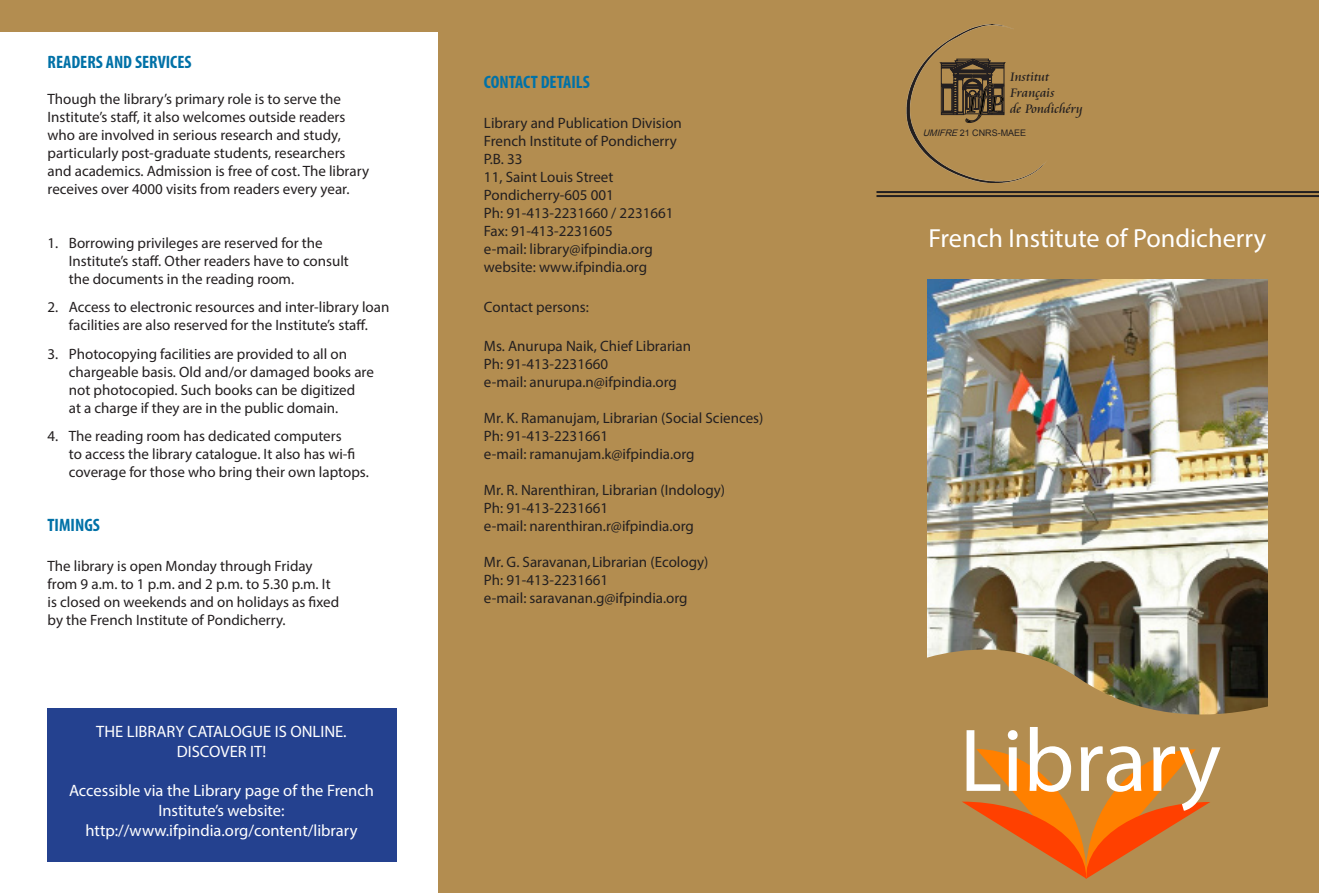
<style>
.page{position:relative;width:1319px;height:893px;background:#fff}
.page>*{position:absolute;margin:0;border:0;box-sizing:border-box;transform-origin:0 0}
.t1{font:90px "Myriad Pro";color:#fff}
.t2{font:26.25px "Myriad Pro";color:#fff}
.t3{font:26.25px "Cataneo BT";color:#040503}
.t4{font:700 condensed 18px "Myriad Pro";color:#0071a7}
.box{font:16.5px/19.8px "Myriad Pro";color:#fff;text-align:center}
.general_paragraph{font:15px/18px "Myriad Pro";color:#231f20}
.t5{font:13.5px "Cataneo BT";color:#231f20}
.t6{font:9px "Arial";color:#231f20}
.s1{font-size:33.6px}
.s2{font-style:italic}
</style>
<div class="page">
<div style="left:438px;top:0;width:880px;height:893px;background:#b38d50"></div>
<img style="left:927px;top:279px;width:340px;height:335px">
<div style="left:0;top:0;width:438px;height:32px;background:#b38d50"></div>
<img style="left:927px;top:614px;width:341px;height:101px">
<hr style="left:876px;top:191px;width:442px;height:2px;background:#231f20">
<hr style="left:876px;top:195px;width:442px;height:2px;background:#231f20">
<svg style="left:962px;top:749px;width:248px;height:130px"></svg>
<div style="left:48px;top:708px;width:349px;height:154px;background:#24418f"></div>
<img style="left:906px;top:25px;width:140px;height:158px">
<svg style="left:939px;top:59px;width:66px;height:64px"></svg>
<p class="t4" style="left:48px;top:50px;width:145px">READERS AND SERVICES</p>
<p class="general_paragraph" style="left:48px;top:89px;width:323px">Though the library’s primary role is to serve the Institute’s staff, it also welcomes outside readers who are involved in serious research and study, particularly post-graduate students, researchers and academics. Admission is free of cost. The library receives over 4000 visits from readers every year.</p>
<p class="general_paragraph" style="left:69px;top:233px;width:281px;text-indent:-21px">1. Borrowing privileges are reserved for the<br>Institute’s staff. Other readers have to consult the documents in the reading room.</p>
<p class="general_paragraph" style="left:48px;top:298px;width:343px;text-align:center">2. Access to electronic resources and inter-library loan facilities are also reserved for the Institute’s staff.</p>
<p class="general_paragraph" style="left:69px;top:344px;width:306px;text-indent:-21px">3. Photocopying facilities are provided to all on chargeable basis. Old and/or damaged books are not photocopied. Such books can be digitized<br>at a charge if they are in the public domain.</p>
<p class="general_paragraph" style="left:69px;top:427px;width:301px;text-indent:-21px">4. The reading room has dedicated computers<br>to access the library catalogue. It also has wi-fi coverage for those who bring their own laptops.</p>
<p class="t4" style="left:48px;top:514px;width:54px">TIMINGS</p>
<p class="general_paragraph" style="left:48px;top:557px;width:293px">The library is open Monday through Friday from 9 a.m. to 1 p.m. and 2 p.m. to 5.30 p.m. It is closed on weekends and on holidays as fixed by the French Institute of Pondicherry.</p>
<p class="box" style="left:96px;top:721px;width:252px">THE LIBRARY CATALOGUE IS ONLINE.</p>
<p class="box" style="left:177px;top:741px;width:91px">DISCOVER IT!</p>
<p class="box" style="left:69px;top:781px;width:306px">Accessible via the Library page of the French<br>Institute’s website:</p>
<p class="box" style="left:85px;top:820px;width:273px">http://www.ifpindia.org/content/library</p>
<p class="t4" style="left:484px;top:71px;width:107px">CONTACT DETAILS</p>
<p class="general_paragraph" style="left:484px;top:114px;width:199px">Library and Publication Division</p>
<p class="general_paragraph" style="left:484px;top:132px;width:194px">French Institute of Pondicherry</p>
<p class="general_paragraph" style="left:484px;top:150px;width:40px">P.B. 33</p>
<p class="general_paragraph" style="left:484px;top:168px;width:131px">11, Saint Louis Street</p>
<p class="general_paragraph" style="left:484px;top:186px;width:131px">Pondicherry-605 001</p>
<p class="general_paragraph" style="left:484px;top:204px;width:191px">Ph: 91-413-2231660 / 2231661</p>
<p class="general_paragraph" style="left:484px;top:222px;width:130px">Fax: 91-413-2231605</p>
<p class="general_paragraph" style="left:484px;top:240px;width:170px">e-mail: library@ifpindia.org</p>
<p class="general_paragraph" style="left:484px;top:258px;width:165px">website: www.ifpindia.org</p>
<p class="general_paragraph" style="left:484px;top:297px;width:106px">Contact persons:</p>
<p class="general_paragraph" style="left:484px;top:337px;width:208px">Ms. Anurupa Naik, Chief Librarian</p>
<p class="general_paragraph" style="left:484px;top:355px;width:126px">Ph: 91-413-2231660</p>
<p class="general_paragraph" style="left:484px;top:373px;width:194px">e-mail: anurupa.n@ifpindia.org</p>
<p class="general_paragraph" style="left:484px;top:409px;width:281px">Mr. K. Ramanujam, Librarian (Social Sciences)</p>
<p class="general_paragraph" style="left:484px;top:427px;width:126px">Ph: 91-413-2231661</p>
<p class="general_paragraph" style="left:484px;top:445px;width:212px">e-mail: ramanujam.k@ifpindia.org</p>
<p class="general_paragraph" style="left:484px;top:481px;width:242px">Mr. R. Narenthiran, Librarian (Indology)</p>
<p class="general_paragraph" style="left:484px;top:499px;width:126px">Ph: 91-413-2231661</p>
<p class="general_paragraph" style="left:484px;top:517px;width:211px">e-mail: narenthiran.r@ifpindia.org</p>
<p class="general_paragraph" style="left:484px;top:553px;width:226px">Mr. G. Saravanan,Librarian (Ecology)</p>
<p class="general_paragraph" style="left:484px;top:571px;width:126px">Ph: 91-413-2231661</p>
<p class="general_paragraph" style="left:484px;top:589px;width:205px">e-mail: saravanan.g@ifpindia.org</p>
<p class="t5" style="left:1009px;top:68px;width:41px">Institut</p>
<p class="t5" style="left:1009px;top:84px;width:46px">Français</p>
<p class="t5" style="left:1009px;top:101px;width:74px">de Pondichéry</p>
<h2 class="t3" style="left:967px;top:87px;width:40px">I<span class="s1">f</span>P</h2>
<p class="t6" style="left:922px;top:127px;width:105px"><span class="s2">UMIFRE</span> 21 CNRS-MAEE</p>
<p class="t2" style="left:928px;top:222px;width:339px">French Institute of Pondicherry</p>
<p class="t1" style="left:959px;top:705px;width:263px">Library</p>
</div>
